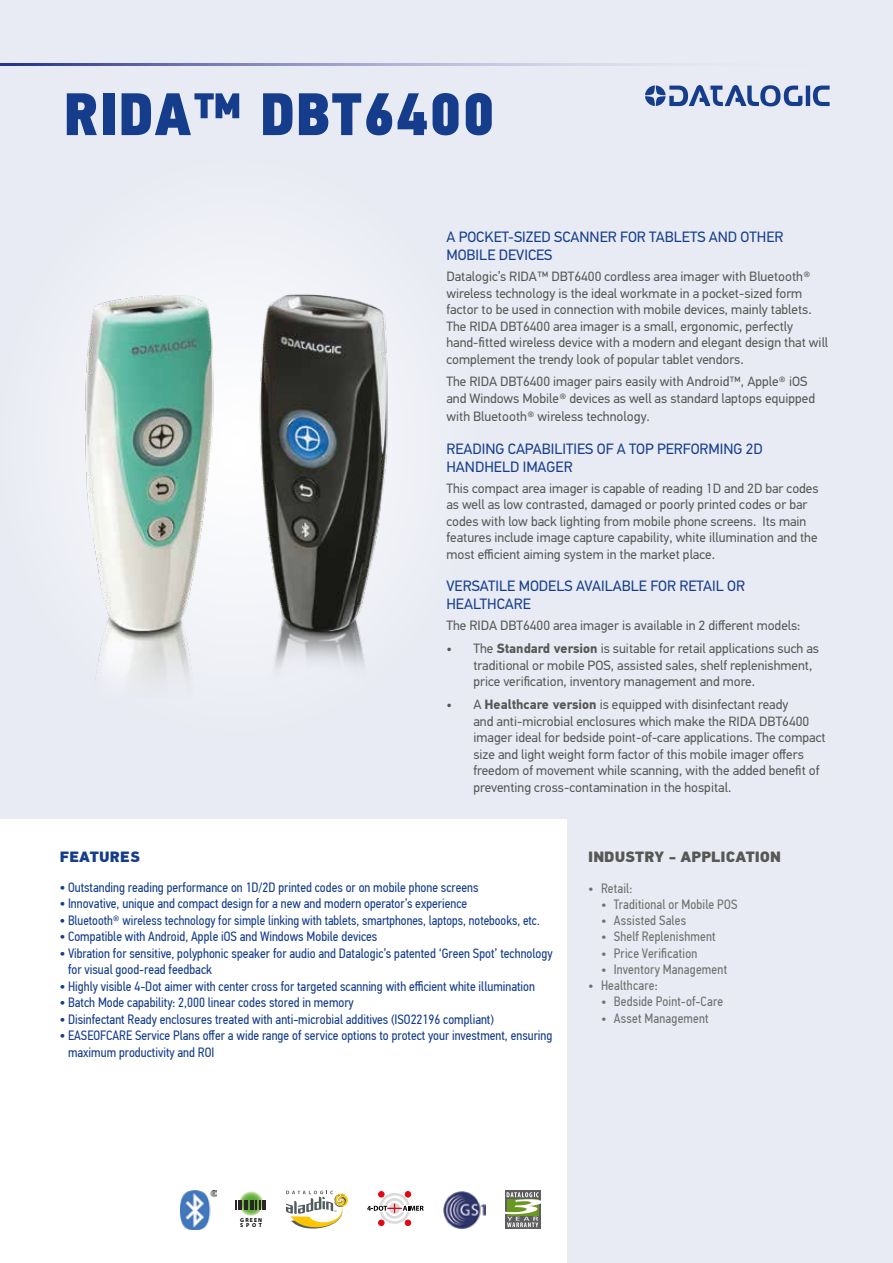
<style>
.page{position:relative;width:893px;height:1263px;background:#e8ebf3}
.page>*{position:absolute;margin:0;border:0;box-sizing:border-box;transform-origin:0 0}
.t1{font:60px "PF Din Text Cond Pro X Black";letter-spacing:.01em;color:#153d8c}
.t2{font:15px/18px "PF Din Text Pro";color:#153d8c}
.t3{font:900 15px "PF Din Text Pro";color:#575756}
.t4{font:900 15px "PF Din Text Pro";letter-spacing:.02em;color:#153d8c}
.t5{font:13.5px/16.5px "PF Din Text Pro";color:#575756}
.t6{font:13.5px/16.5px "PF Din Text Cond Pro";color:#153d8c}
.t7{font:13.5px "PF Din Text Cond Pro";letter-spacing:.015em;color:#706f6f}
.t8{font:700 5.7px/5.7px "Myriad Pro";letter-spacing:.2em;color:#000}
.s1{font-weight:700}
.s2{font-size:15px}
.s3{color:#575756}
</style>
<div class="page">
<div style="left:0;top:820px;width:567px;height:443px;background:#fff"></div>
<svg style="left:0;top:64px;width:645px;height:1px"></svg>
<svg style="left:286px;top:1191px;width:62px;height:38px"></svg>
<img style="left:181px;top:1191px;width:35px;height:38px">
<img style="left:443px;top:1191px;width:42px;height:38px">
<svg style="left:238px;top:1191px;width:25px;height:25px"></svg>
<svg style="left:235px;top:1200px;width:31px;height:9px"></svg>
<div style="left:505px;top:1191px;width:35px;height:38px;background:#5f5e5e"></div>
<svg style="left:505px;top:1192px;width:36px;height:35px"></svg>
<svg style="left:367px;top:1191px;width:57px;height:35px"></svg>
<img style="left:85px;top:281px;width:303px;height:398px">
<svg style="left:645px;top:85px;width:185px;height:21px"></svg>
<h1 class="t1" style="left:64px;top:77px;width:432px">RIDA™ DBT6400</h1>
<p class="t2" style="left:446px;top:228px;width:338px">A POCKET-SIZED SCANNER FOR TABLETS AND OTHER<br>MOBILE DEVICES</p>
<p class="t5" style="left:446px;top:268px;width:383px">Datalogic’s RIDA™ DBT6400 cordless area imager with Bluetooth® wireless technology is the ideal workmate in a pocket-sized form factor to be used in connection with mobile devices, mainly tablets.<br>The RIDA DBT6400 area imager is a small, ergonomic, perfectly hand-fitted wireless device with a modern and elegant design that will complement the trendy look of popular tablet vendors.</p>
<p class="t5" style="left:446px;top:374px;width:370px">The RIDA DBT6400 imager pairs easily with Android™, Apple® iOS and Windows Mobile® devices as well as standard laptops equipped</p>
<p class="t5" style="left:446px;top:408px;width:205px">with Bluetooth® wireless technology.</p>
<p class="t2" style="left:446px;top:440px;width:318px">READING CAPABILITIES OF A TOP PERFORMING 2D<br>HANDHELD IMAGER</p>
<p class="t5" style="left:446px;top:480px;width:374px">This compact area imager is capable of reading 1D and 2D bar codes as well as low contrasted, damaged or poorly printed codes or bar codes with low back lighting from mobile phone screens. Its main features include image capture capability, white illumination and the most efficient aiming system in the market place.</p>
<p class="t2" style="left:446px;top:577px;width:300px">VERSATILE MODELS AVAILABLE FOR RETAIL OR<br>HEALTHCARE</p>
<p class="t5" style="left:446px;top:617px;width:356px">The RIDA DBT6400 area imager is available in 2 different models:</p>
<p class="t5" style="left:473px;top:640px;width:347px;text-indent:-27px">• The <span class="s1">Standard version</span> is suitable for retail applications such as traditional or mobile POS, assisted sales, shelf replenishment, price verification, inventory management and more.</p>
<p class="t5" style="left:473px;top:696px;width:354px;text-indent:-27px">• A <span class="s1">Healthcare version</span> is equipped with disinfectant ready<br>and anti-microbial enclosures which make the RIDA DBT6400 imager ideal for bedside point-of-care applications. The compact size and light weight form factor of this mobile imager offers freedom of movement while scanning, with the added benefit of preventing cross-contamination in the hospital.</p>
<p class="t4" style="left:60px;top:847px;width:82px">FEATURES</p>
<p class="t6" style="left:60px;top:879px;width:421px"><span class="s2">•</span> Outstanding reading performance on 1D/2D printed codes or on mobile phone screens</p>
<p class="t6" style="left:60px;top:895px;width:409px"><span class="s2">•</span> Innovative, unique and compact design for a new and modern operator’s experience</p>
<p class="t6" style="left:60px;top:912px;width:482px"><span class="s2">•</span> Bluetooth® wireless technology for simple linking with tablets, smartphones, laptops, notebooks, etc.</p>
<p class="t6" style="left:60px;top:928px;width:319px"><span class="s2">•</span> Compatible with Android, Apple iOS and Windows Mobile devices</p>
<p class="t6" style="left:68px;top:945px;width:486px;text-indent:-9px"><span class="s2">•</span> Vibration for sensitive, polyphonic speaker for audio and Datalogic’s patented ‘Green Spot’ technology for visual good-read feedback</p>
<p class="t6" style="left:60px;top:978px;width:477px"><span class="s2">•</span> Highly visible 4-Dot aimer with center cross for targeted scanning with efficient white illumination</p>
<p class="t6" style="left:60px;top:994px;width:296px"><span class="s2">•</span> Batch Mode capability: 2,000 linear codes stored in memory</p>
<p class="t6" style="left:60px;top:1011px;width:436px"><span class="s2">•</span> Disinfectant Ready enclosures treated with anti-microbial additives (ISO22196 compliant)</p>
<p class="t6" style="left:68px;top:1027px;width:486px;text-indent:-9px"><span class="s2">•</span> EASEOFCARE Service Plans offer a wide range of service options to protect your investment, ensuring maximum productivity and ROI</p>
<p class="t3" style="left:588px;top:847px;width:194px">INDUSTRY - APPLICATION</p>
<p class="t7" style="left:588px;top:880px;width:46px">• Retail:</p>
<p class="t7" style="left:601px;top:896px;width:138px">• Traditional or Mobile POS</p>
<p class="t7" style="left:601px;top:912px;width:87px">• Assisted Sales</p>
<p class="t7" style="left:601px;top:929px;width:116px">• Shelf Replenishment</p>
<p class="t7" style="left:601px;top:945px;width:98px">• Price Verification</p>
<p class="t7" style="left:601px;top:961px;width:128px">• Inventory Management</p>
<p class="t7" style="left:588px;top:978px;width:71px">• Healthcare<span class="s3">:</span></p>
<p class="t7" style="left:601px;top:994px;width:124px">• Bedside Point-of-Care</p>
<p class="t7" style="left:601px;top:1010px;width:109px">• Asset Management</p>
<p class="t8" style="left:240px;top:1217px;width:23px">GREEN<br>SPOT</p>
</div>
